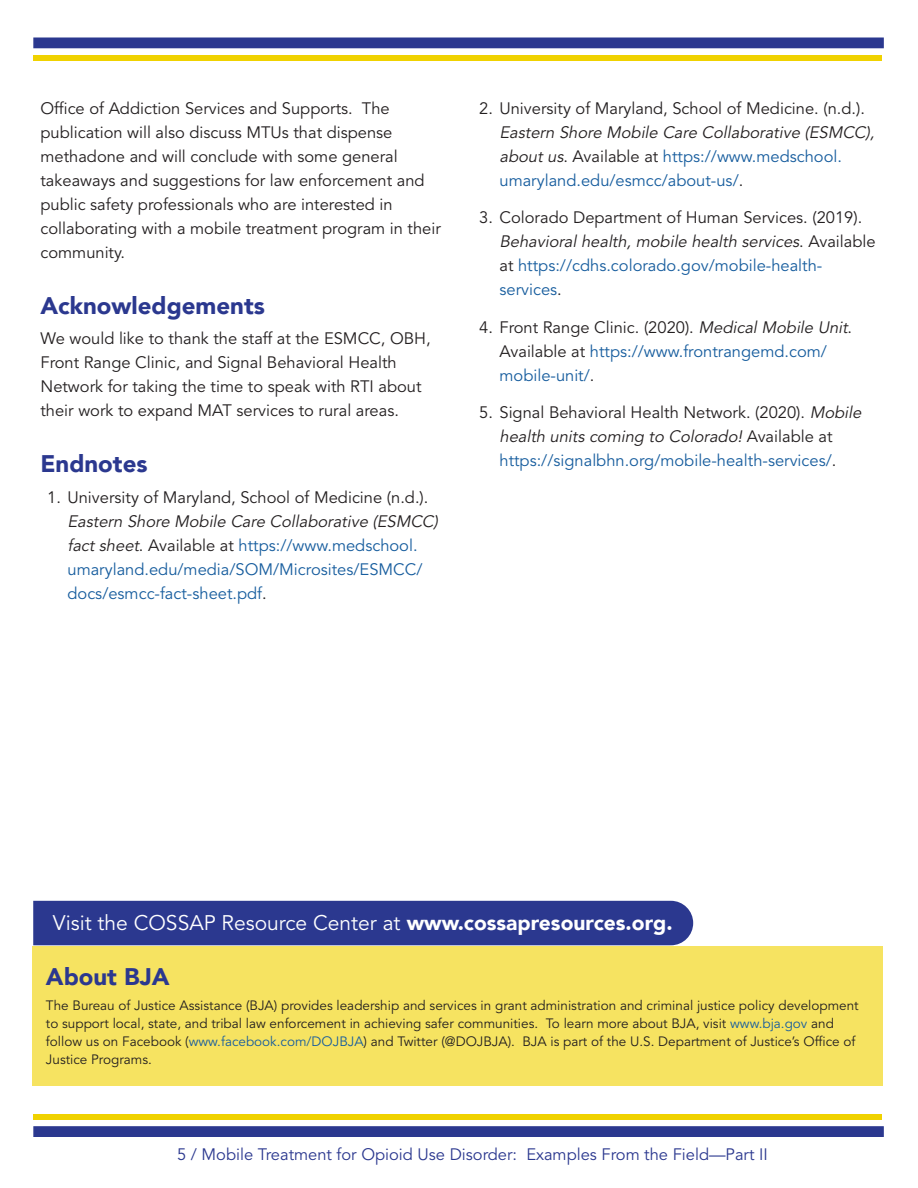
<style>
.page{position:relative;width:918px;height:1188px;background:#fff}
.page>*{position:absolute;margin:0;border:0;box-sizing:border-box;transform-origin:0 0}
.subhead_one{font:900 24px "Avenir LT";color:#2b388f}
.body_text{font:21px "Avenir LT Std";color:#fff}
.body_text-2{font:16.5px/24px "Avenir LT Std";color:#231f20}
.t1{font:16.5px/24px "Avenir LT Std";color:#175d9e}
.t2{font:16.5px "Avenir LT Std";color:#2b388f}
.body_text-3{font:13.5px/18px "Avenir LT Std";color:#231f20}
.s1{color:#231f20}
.s2{font-style:italic;color:#231f20}
.s3{font-style:italic}
.s4{color:#175d9e}
.s5{font-family:"Avenir LT";font-weight:900}
</style>
<div class="page">
<div style="left:33px;top:38px;width:851px;height:10px;background:#2b388f"></div>
<div style="left:33px;top:55px;width:849px;height:5px;background:#f0d200"></div>
<div style="left:33px;top:1126px;width:851px;height:11px;background:#2b388f;border:2px solid #2b388f"></div>
<div style="left:33px;top:1114px;width:849px;height:6px;background:#f0d200"></div>
<div style="left:32px;top:946px;width:851px;height:140px;background:#f6e361"></div>
<div style="left:33px;top:901px;width:660px;height:44px;background:#2b388f"></div>
<p class="body_text-2" style="left:40px;top:97px;width:402px">Office of Addiction Services and Supports. The publication will also discuss MTUs that dispense methadone and will conclude with some general takeaways and suggestions for law enforcement and public safety professionals who are interested in collaborating with a mobile treatment program in their community.</p>
<p class="subhead_one" style="left:40px;top:291px;width:226px">Acknowledgements</p>
<p class="body_text-2" style="left:40px;top:327px;width:392px">We would like to thank the staff at the ESMCC, OBH, Front Range Clinic, and Signal Behavioral Health Network for taking the time to speak with RTI about their work to expand MAT services to rural areas.</p>
<p class="subhead_one" style="left:40px;top:449px;width:109px">Endnotes</p>
<p class="t1" style="left:68px;top:486px;width:375px;text-indent:-20px"><span class="s1">1. University of Maryland, School of Medicine (n.d.).<br></span><span class="s2">Eastern Shore Mobile Care Collaborative (ESMCC) fact sheet</span><span class="s1">. Available at</span> https://www.medschool. umaryland.edu/media/SOM/Microsites/ESMCC/ docs/esmcc-fact-sheet.pdf<span class="s1">.</span></p>
<p class="body_text-2" style="left:500px;top:97px;width:380px;text-indent:-20px">2. University of Maryland, School of Medicine. (n.d.).<br><span class="s3">Eastern Shore Mobile Care Collaborative (ESMCC), about us</span>. Available at <span class="s4">https://www.medschool. umaryland.edu/esmcc/about-us/</span>.</p>
<p class="body_text-2" style="left:500px;top:206px;width:378px;text-indent:-20px">3. Colorado Department of Human Services. (2019).<br><span class="s3">Behavioral health, mobile health services</span>. Av a i l a b l e at <span class="s4">https://cdhs.colorado.gov/mobile-health&shy;services</span>.</p>
<p class="t1" style="left:500px;top:316px;width:354px;text-indent:-20px"><span class="s1">4. Front Range Clinic. (2020).</span> <span class="s2">Medical Mobile Unit</span><span class="s1">.<br>Available at</span> https://www.frontrangemd.com/ mobile-unit/<span class="s1">.</span></p>
<p class="body_text-2" style="left:500px;top:401px;width:367px;text-indent:-20px">5. Signal Behavioral Health Network. (2020). <span class="s3">Mobile health units coming to Colorado!</span> Av a i l a b l e a t <span class="s4">https://signalbhn.org/mobile-health-services/</span>.</p>
<p class="body_text" style="left:53px;top:911px;width:621px">Visit the COSSAP Resource Center at <span class="s5">www.cossapresources.org.</span></p>
<p class="subhead_one" style="left:46px;top:963px;width:125px">About BJA</p>
<p class="body_text-3" style="left:46px;top:997px;width:814px">The Bureau of Justice Assistance (BJA) provides leadership and services in grant administration and criminal justice policy development to support local, state, and tribal law enforcement in achieving safer communities. To learn more about BJA, visit <span class="s4">www.bja.gov</span> and follow us on Facebook (<span class="s4">www.facebook.com/DOJBJA</span>) and Twitter (@DOJBJA). BJA is part of the U.S. Department of Justice’s Office of Justice Programs.</p>
<p class="t2" style="left:177px;top:1145px;width:592px">5 / Mobile Treatment for Opioid Use Disorder: Examples From the Field—Part II</p>
</div>
